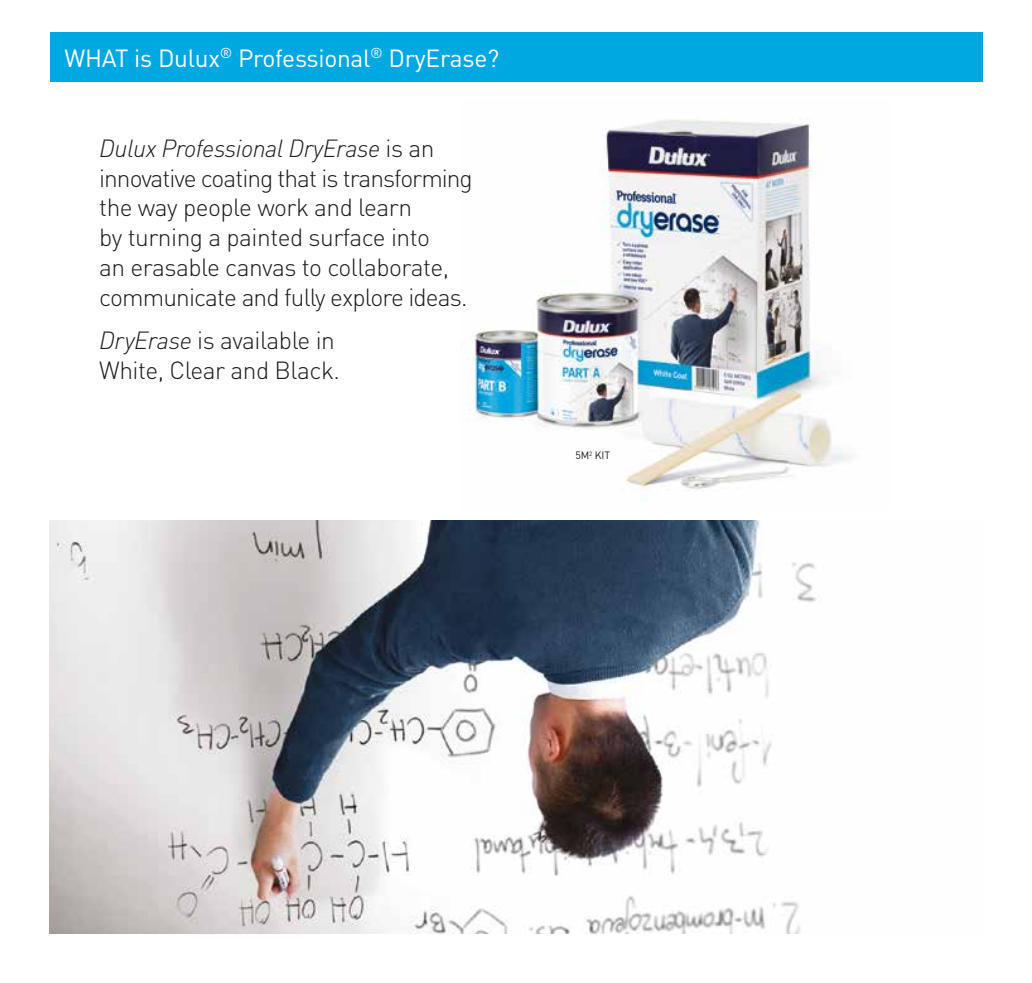
<style>
.page{position:relative;width:1032px;height:983px;background:#fff}
.page>*{position:absolute;margin:0;border:0;box-sizing:border-box;transform-origin:0 0}
.t1{font:300 24.5px/29.8px "DIN";letter-spacing:-.025em;color:#1d1d1b}
.t2{font:24.5px "DIN";letter-spacing:-.01em;color:#fff}
.t3{font:10.5px "DIN";color:#1d1d1b}
.s1{font-style:italic}
</style>
<div class="page">
<div style="left:50px;top:33px;width:932px;height:49px;background:#00a8e1"></div>
<img style="left:468px;top:119px;width:383px;height:381px">
<img style="left:50px;top:520px;width:766px;height:413px">
<p class="t2" style="left:64px;top:42px;width:436px">What is Dulux<sup>®</sup> Professional<sup>®</sup> DryErase?</p>
<p class="t1" style="left:99px;top:133px;width:375px"><span class="s1">Dulux Professional DryErase</span> is an innovative coating that is transforming the way people work and learn<br>by turning a painted surface into<br>an erasable canvas to collaborate, communicate and fully explore ideas.</p>
<p class="t1" style="left:99px;top:325px;width:242px"><span class="s1">DryErase</span> is available in<br>White, Clear and Black.</p>
<p class="t3" style="left:575px;top:449px;width:36px">5M<sup>2</sup> KIT</p>
</div>
